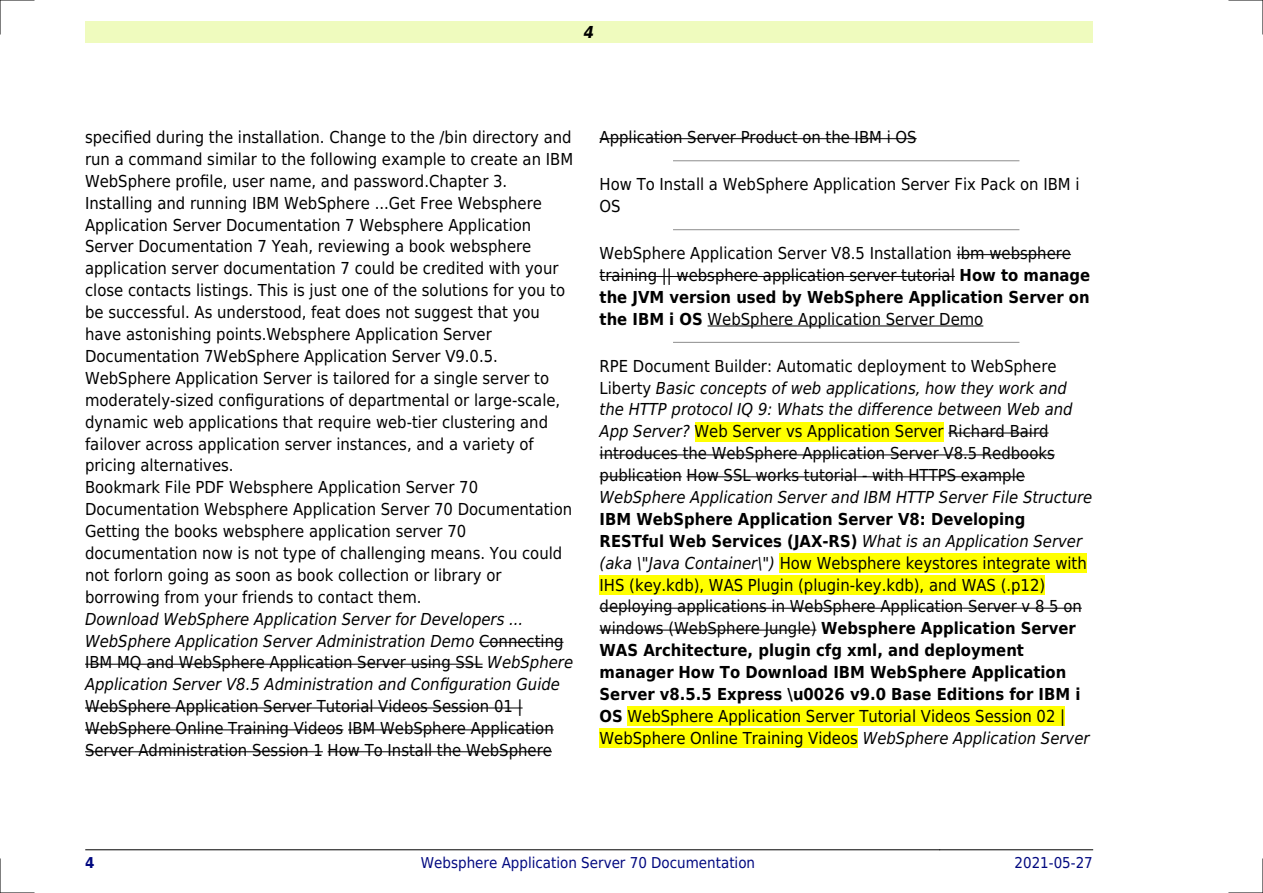
<style>
.page{position:relative;width:1263px;height:893px;background:#fff}
.page>*{position:absolute;margin:0;border:0;box-sizing:border-box;transform-origin:0 0}
.t1{font:16.5px/21.9px "DejaVu Sans Condensed";color:#000}
.t2{font:italic 16.5px/21.9px "DejaVu Sans Condensed";color:#000}
.t3{font:italic 700 16.5px "DejaVu Sans Condensed";color:#000}
.t4{font:15px "DejaVu Sans Condensed";color:#000880}
.t5{font:700 15px "DejaVu Sans Condensed";color:#000880}
.s1{font-style:normal}
.s2{font-weight:700}
.s3{font-style:italic}
</style>
<div class="page">
<div style="left:85px;top:21px;width:1008px;height:22px;background:#effbbe"></div>
<hr style="left:85px;top:849px;width:151px;height:1px;background:#000">
<hr style="left:237px;top:849px;width:702px;height:1px;background:#000">
<hr style="left:940px;top:849px;width:153px;height:1px;background:#000">
<hr style="left:479px;top:642px;width:84px;height:1px;background:#000">
<hr style="left:85px;top:664px;width:398px;height:1px;background:#000">
<hr style="left:85px;top:708px;width:438px;height:1px;background:#000">
<hr style="left:85px;top:729px;width:258px;height:1px;background:#000">
<hr style="left:348px;top:729px;width:206px;height:1px;background:#000">
<hr style="left:85px;top:751px;width:238px;height:1px;background:#000">
<hr style="left:328px;top:751px;width:224px;height:1px;background:#000">
<hr style="left:600px;top:138px;width:317px;height:1px;background:#000">
<hr style="left:674px;top:160px;width:345px;height:1px;background:#999">
<hr style="left:674px;top:229px;width:345px;height:1px;background:#999">
<hr style="left:957px;top:254px;width:114px;height:1px;background:#000">
<hr style="left:600px;top:276px;width:355px;height:1px;background:#000">
<hr style="left:707px;top:326px;width:276px;height:1px;background:#000">
<hr style="left:674px;top:342px;width:345px;height:1px;background:#999">
<div style="left:695px;top:422px;width:248px;height:19px;background:#ff0"></div>
<hr style="left:948px;top:433px;width:100px;height:1px;background:#000">
<hr style="left:600px;top:454px;width:455px;height:1px;background:#000">
<hr style="left:600px;top:476px;width:82px;height:1px;background:#000">
<hr style="left:686px;top:476px;width:339px;height:1px;background:#000">
<div style="left:780px;top:553px;width:307px;height:20px;background:#ff0"></div>
<div style="left:600px;top:575px;width:445px;height:19px;background:#ff0"></div>
<hr style="left:600px;top:608px;width:482px;height:1px;background:#000">
<hr style="left:600px;top:630px;width:216px;height:1px;background:#000">
<div style="left:628px;top:707px;width:437px;height:19px;background:#ff0"></div>
<div style="left:600px;top:728px;width:258px;height:20px;background:#ff0"></div>
<hr style="left:0;top:0;width:34px;height:1px;background:#000">
<hr style="left:1229px;top:0;width:34px;height:1px;background:#000">
<hr style="left:0;top:892px;width:34px;height:1px;background:#000">
<hr style="left:1229px;top:892px;width:34px;height:1px;background:#000">
<hr style="left:0;top:0;width:1px;height:34px;background:#000">
<hr style="left:0;top:859px;width:1px;height:34px;background:#000">
<hr style="left:1262px;top:0;width:1px;height:34px;background:#000">
<hr style="left:1262px;top:859px;width:1px;height:34px;background:#000">
<p class="t3" style="left:584px;top:23px;width:12px">4</p>
<p class="t1" style="left:85px;top:126px;width:490px">specified during the installation. Change to the /bin directory and run a command similar to the following example to create an IBM WebSphere profile, user name, and password.Chapter 3.<br>Installing and running IBM WebSphere ...Get Free Websphere Application Server Documentation 7 Websphere Application Server Documentation 7 Yeah, reviewing a book websphere application server documentation 7 could be credited with your close contacts listings. This is just one of the solutions for you to be successful. As understood, feat does not suggest that you have astonishing points.Websphere Application Server Documentation 7WebSphere Application Server V9.0.5.<br>WebSphere Application Server is tailored for a single server to moderately-sized configurations of departmental or large-scale, dynamic web applications that require web-tier clustering and failover across application server instances, and a variety of pricing alternatives.<br>Bookmark File PDF Websphere Application Server 70<br>Documentation Websphere Application Server 70 Documentation Getting the books websphere application server 70 documentation now is not type of challenging means. You could not forlorn going as soon as book collection or library or borrowing from your friends to contact them.</p>
<p class="t2" style="left:85px;top:608px;width:490px">Download WebSphere Application Server for Developers ...<br>WebSphere Application Server Administration Demo <span class="s1">Connecting IBM MQ and WebSphere Application Server using SSL</span> WebSphere Application Server V8.5 Administration and Configuration Guide</p>
<p class="t1" style="left:85px;top:696px;width:470px">WebSphere Application Server Tutorial Videos Session 01 |<br>WebSphere Online Training Videos IBM WebSphere Application<br>Server Administration Session 1 How To Install the WebSphere</p>
<p class="t1" style="left:600px;top:126px;width:319px">Application Server Product on the IBM i OS</p>
<p class="t1" style="left:600px;top:173px;width:481px">How To Install a WebSphere Application Server Fix Pack on IBM i<br>OS</p>
<p class="t1" style="left:600px;top:242px;width:492px">WebSphere Application Server V8.5 Installation ibm websphere training || websphere application server tutorial <span class="s2">How to manage the JVM version used by WebSphere Application Server on the IBM i OS</span> WebSphere Application Server Demo</p>
<p class="t1" style="left:600px;top:355px;width:475px">RPE Document Builder: Automatic deployment to WebSphere Liberty <span class="s3">Basic concepts of web applications, how they work and the HTTP protocol IQ 9: Whats the difference between Web and App Server?</span> Web Server vs Application Server Richard Baird introduces the WebSphere Application Server V8.5 Redbooks publication How SSL works tutorial - with HTTPS example</p>
<p class="t2" style="left:600px;top:486px;width:494px">WebSphere Application Server and IBM HTTP Server File Structure</p>
<p class="t1" style="left:600px;top:508px;width:491px"><span class="s2">IBM WebSphere Application Server V8: Developing RESTful Web Services (JAX-RS)</span> <span class="s3">What is an Application Server (aka \"Java Container\")</span> How Websphere keystores integrate with IHS (key.kdb), WAS Plugin (plugin-key.kdb), and WAS (.p12) deploying applications in WebSphere Application Server v 8 5 on windows (WebSphere Jungle) <span class="s2">Websphere Application Server WAS Architecture, plugin cfg xml, and deployment manager How To Download IBM WebSphere Application Server v8.5.5 Express \u0026 v9.0 Base Editions for IBM i OS</span> WebSphere Application Server Tutorial Videos Session 02 | WebSphere Online Training Videos <span class="s3">WebSphere Application Server</span></p>
<p class="t5" style="left:85px;top:854px;width:11px">4</p>
<p class="t4" style="left:421px;top:854px;width:336px">Websphere Application Server 70 Documentation</p>
<p class="t4" style="left:1014px;top:854px;width:80px">2021-05-27</p>
</div>
